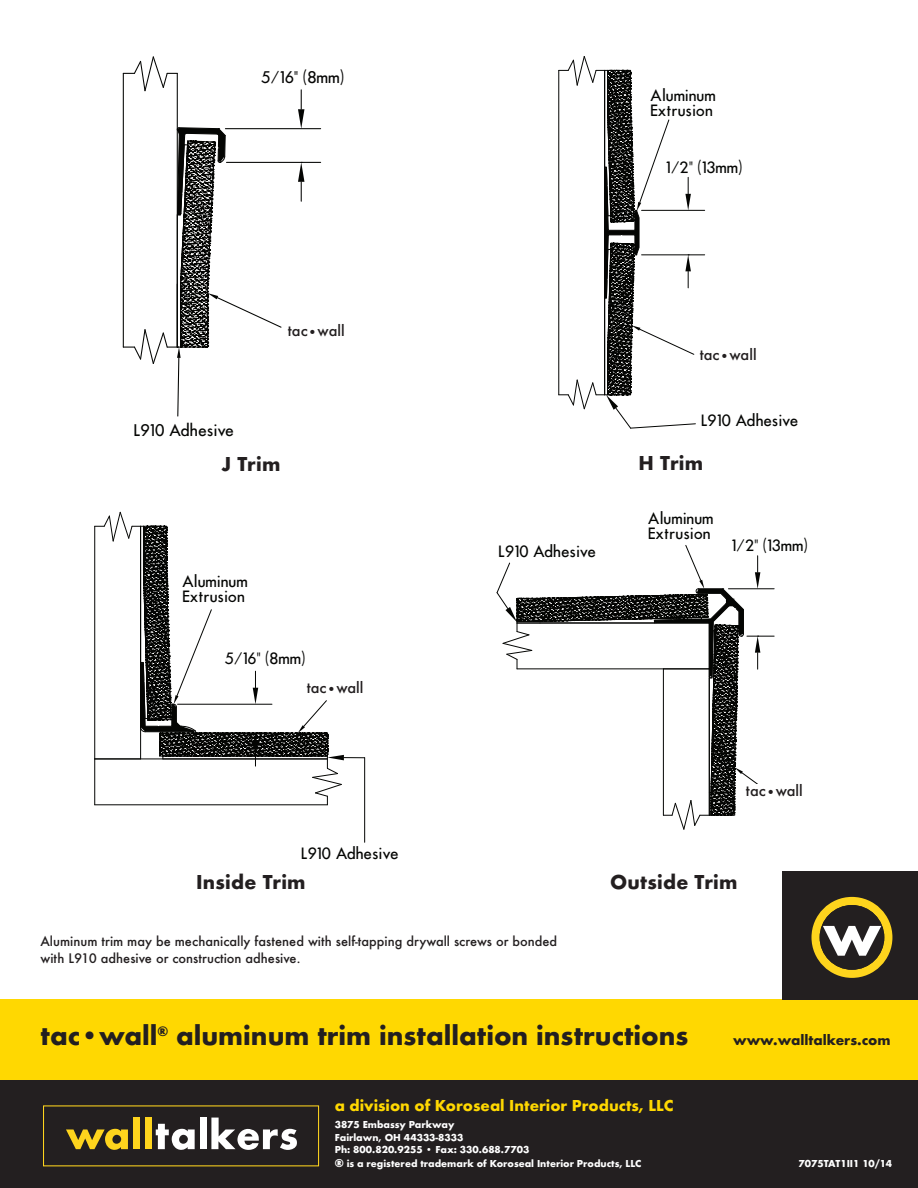
<style>
.page{position:relative;width:918px;height:1188px;background:#fff}
.page>*{position:absolute;margin:0;border:0;box-sizing:border-box;transform-origin:0 0}
.t1{font:700 28.5px "Futura T";color:#231f20}
.t2{font:700 21px "Futura T";letter-spacing:.01em;color:#231f20}
.t3{font:700 16.5px "Futura T";color:#ffd801}
.t4{font:500 16.5px "Futura T";color:#231f20}
.t5{font:500 15.75px "Futura";color:#040503}
.t6{font:500 15.75px "Futura";color:#050504}
.t7{font:500 15.3px/15.3px "Futura";color:#040503}
.t8{font:500 15.3px "Futura";color:#050504}
.t9{font:700 15px "Futura T";color:#231f20}
.t10{font:500 14.4px/16.8px "Futura T";color:#231f20}
.t11{font:700 10.5px/12.6px "Futura T";color:#fff}
.s1{font-family:"Futura";font-weight:800;font-stretch:condensed}
</style>
<div class="page">
<div style="left:0;top:999px;width:918px;height:81px;background:#ffd801"></div>
<div style="left:0;top:1080px;width:918px;height:108px;background:#231f20"></div>
<svg style="left:66px;top:1129px;width:62px;height:21px"></svg>
<div style="left:133px;top:1118px;width:7px;height:31px;background:#fed41d"></div>
<div style="left:145px;top:1118px;width:7px;height:31px;background:#fed41d"></div>
<svg style="left:156px;top:1124px;width:39px;height:26px"></svg>
<div style="left:200px;top:1118px;width:7px;height:31px;background:#fff"></div>
<svg style="left:211px;top:1118px;width:86px;height:32px"></svg>
<hr style="left:177px;top:73px;width:1px;height:274px;background:#040503">
<hr style="left:123px;top:73px;width:1px;height:274px;background:#040503">
<svg style="left:123px;top:56px;width:54px;height:36px"></svg>
<hr style="left:225px;top:128px;width:96px;height:1px;background:#040503">
<hr style="left:226px;top:162px;width:95px;height:1px;background:#040503">
<svg style="left:298px;top:90px;width:6px;height:39px"></svg>
<svg style="left:298px;top:162px;width:6px;height:39px"></svg>
<svg style="left:123px;top:127px;width:159px;height:290px"></svg>
<hr style="left:558px;top:70px;width:1px;height:325px;background:#040503">
<hr style="left:642px;top:210px;width:63px;height:1px;background:#040503">
<hr style="left:642px;top:254px;width:63px;height:1px;background:#040503">
<svg style="left:559px;top:56px;width:137px;height:373px"></svg>
<hr style="left:94px;top:526px;width:1px;height:233px;background:#040503">
<hr style="left:94px;top:759px;width:1px;height:46px;background:#040503">
<hr style="left:364px;top:758px;width:1px;height:84px;background:#040503">
<svg style="left:95px;top:512px;width:270px;height:293px"></svg>
<hr style="left:140px;top:570px;width:1px;height:92px;background:#040503">
<svg style="left:497px;top:545px;width:277px;height:285px"></svg>
<div style="left:783px;top:871px;width:135px;height:129px;background:#231f20"></div>
<svg style="left:812px;top:897px;width:80px;height:81px"></svg>
<div style="left:695px;top:349px;width:82px;height:26px;background:#fff"></div>
<div style="left:746px;top:784px;width:59px;height:18px;background:#fff"></div>
<div style="left:307px;top:682px;width:59px;height:18px;background:#fff"></div>
<h3 class="t6" style="left:261px;top:70px;width:85px">5/16" (8mm)</h3>
<h3 class="t5" style="left:134px;top:423px;width:102px">L910 Adhesive</h3>
<h3 class="t4" style="left:288px;top:321px;width:58px">tac<sub>•</sub>wall</h3>
<h3 class="t5" style="left:284px;top:326px;width:53px">tacwall</h3>
<h3 class="t7" style="left:650px;top:89px;width:67px">Aluminum<br>Extrusion</h3>
<h3 class="t7" style="left:666px;top:161px;width:78px">1/2" (13mm)</h3>
<h3 class="t4" style="left:700px;top:345px;width:58px">tac<sub>•</sub>wall</h3>
<h3 class="t7" style="left:696px;top:353px;width:51px">tacwall</h3>
<h3 class="t7" style="left:701px;top:414px;width:99px">L910 Adhesive</h3>
<h2 class="t2" style="left:221px;top:451px;width:61px">J Trim</h2>
<h2 class="t2" style="left:639px;top:450px;width:66px">H Trim</h2>
<h3 class="t7" style="left:182px;top:575px;width:67px">Aluminum<br>Extrusion</h3>
<h3 class="t8" style="left:224px;top:651px;width:82px">5/16" (8mm)</h3>
<h3 class="t4" style="left:307px;top:677px;width:58px">tac<sub>•</sub>wall</h3>
<h3 class="t7" style="left:310px;top:684px;width:51px">tacwall</h3>
<h3 class="t7" style="left:499px;top:545px;width:99px">L910 Adhesive</h3>
<h3 class="t7" style="left:648px;top:512px;width:67px">Aluminum<br>Extrusion</h3>
<h3 class="t7" style="left:731px;top:539px;width:78px">1/2" (13mm)</h3>
<h3 class="t7" style="left:301px;top:847px;width:99px">L910 Adhesive</h3>
<h3 class="t4" style="left:746px;top:780px;width:58px">tac<sub>•</sub>wall</h3>
<h3 class="t7" style="left:750px;top:786px;width:51px">tacwall</h3>
<h2 class="t2" style="left:196px;top:870px;width:111px">Inside Trim</h2>
<h2 class="t2" style="left:610px;top:870px;width:129px">Outside Trim</h2>
<h3 class="t10" style="left:40px;top:932px;width:518px">Aluminum trim may be mechanically fastened with self-tapping drywall screws or bonded with L910 adhesive or construction adhesive.</h3>
<h1 class="t1" style="left:40px;top:1019px;width:649px">tac•wall<sup>®</sup> aluminum trim installation instructions</h1>
<h3 class="t9" style="left:733px;top:1031px;width:159px">www.walltalkers.com</h3>
<h3 class="t3" style="left:335px;top:1096px;width:340px">a division of Koroseal Interior Products, LLC</h3>
<p class="t11" style="left:335px;top:1118px;width:196px">3875 Embassy Parkway<br>Fairlawn, OH 44333-8333<br>Ph: 800.820.9255 • Fax: 330.688.7703</p>
<p class="t11" style="left:335px;top:1158px;width:308px"><span class="s1">®</span> is a registered trademark of Koroseal Interior Products, LLC</p>
<p class="t11" style="left:799px;top:1158px;width:95px">7075TAT1II1 10/14</p>
</div>
